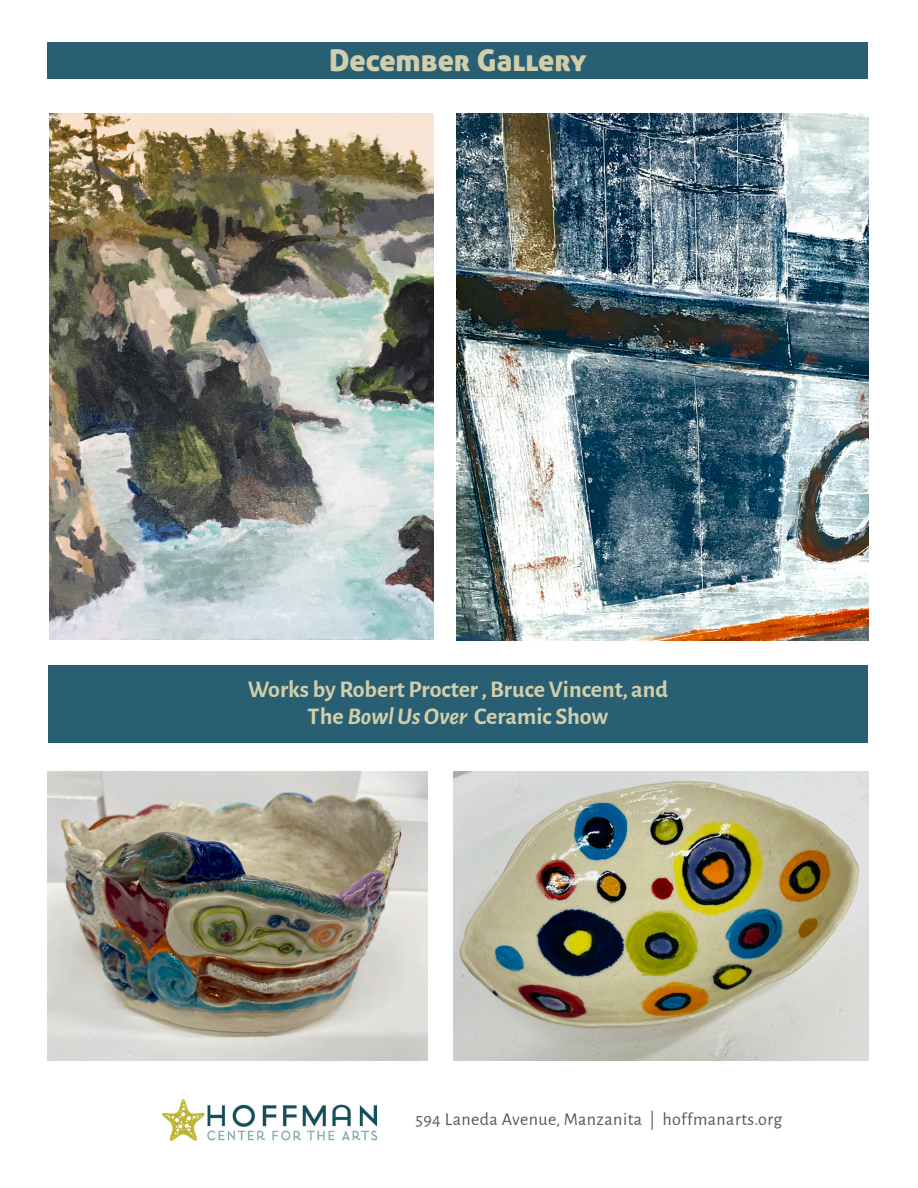
<style>
.page{position:relative;width:918px;height:1188px;background:#fff}
.page>*{position:absolute;margin:0;border:0;box-sizing:border-box;transform-origin:0 0}
.t1{font:30px "Aller Display";color:#d2ceab}
.t2{font:700 24px "Alegreya Sans";color:#d2ceab}
.t3{font:18px "Alegreya Sans";letter-spacing:.025em;color:#57585a}
.s1{font-style:italic}
</style>
<div class="page">
<img style="left:162px;top:1099px;width:214px;height:42px">
<div style="left:48px;top:42px;width:820px;height:36px;background:#285f73"></div>
<div style="left:48px;top:665px;width:820px;height:78px;background:#285f73"></div>
<img style="left:456px;top:113px;width:412px;height:527px">
<img style="left:49px;top:113px;width:384px;height:527px">
<img style="left:48px;top:771px;width:379px;height:289px">
<img style="left:454px;top:771px;width:414px;height:290px">
<p class="t1" style="left:329px;top:41px;width:259px">December Gallery</p>
<p class="t2" style="left:248px;top:672px;width:422px">Works by Robert Procter , Bruce Vincent, and</p>
<p class="t2" style="left:308px;top:699px;width:302px">The <span class="s1">Bowl Us Over</span> Ceramic Show</p>
<p class="t3" style="left:415px;top:1107px;width:368px">594 Laneda Avenue, Manzanita | hoffmanarts.org</p>
</div>
